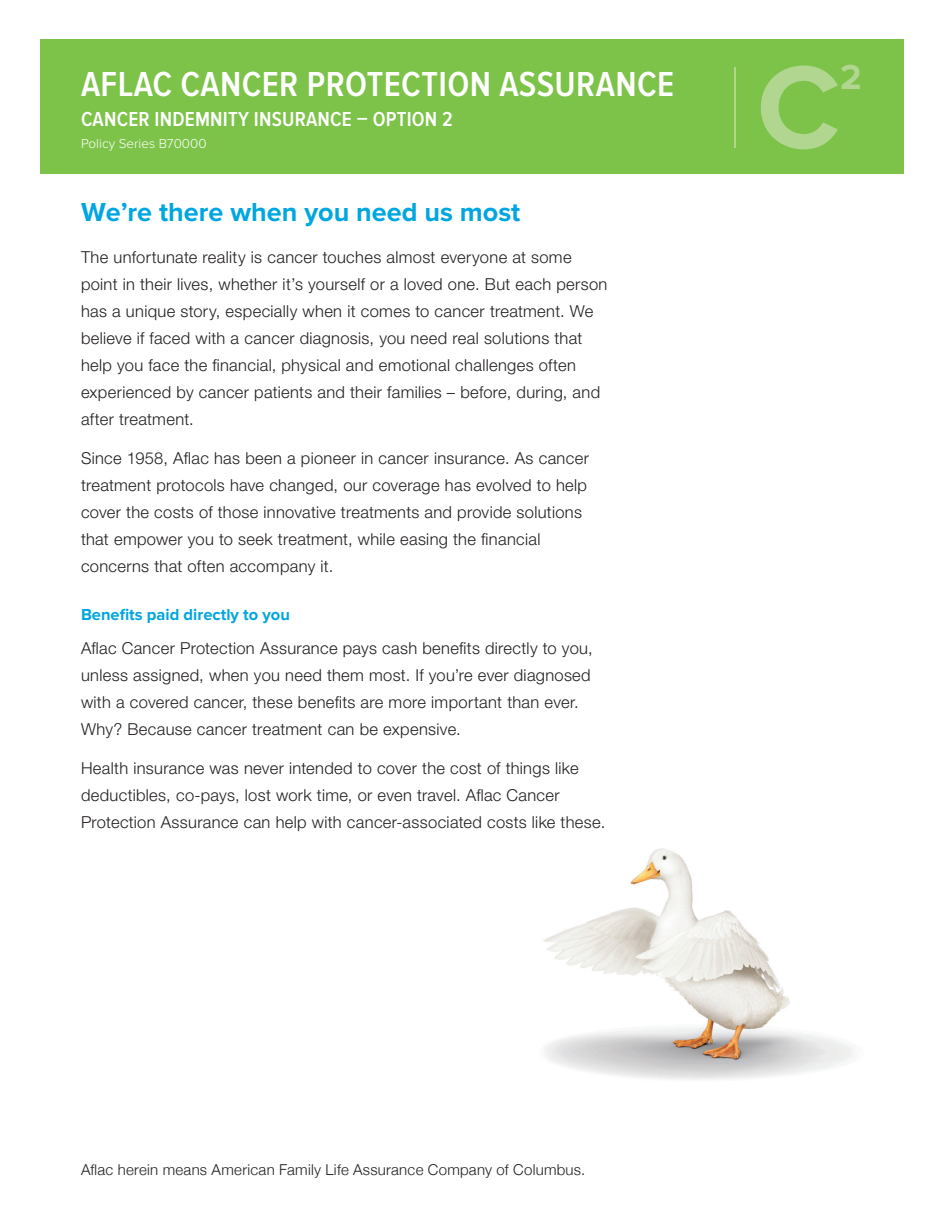
<style>
.page{position:relative;width:945px;height:1215px;background:#fff}
.page>*{position:absolute;margin:0;border:0;box-sizing:border-box;transform-origin:0 0}
.t1{font:700 121.5px "Proxima Nova";color:#b0d68f}
.t2{font:600 36px "Proxima Nova Cond";letter-spacing:.01em;color:#fff}
.t3{font:700 36px "Proxima Nova";color:#b0d68f}
.t4{font:700 27px "Proxima Nova";color:#00a6e0}
.t5{font:600 21px "Proxima Nova Cond";letter-spacing:.01em;color:#fff}
.t6{font:300 16.5px/27px "Helvetica Neue CELT";letter-spacing:.02em;color:#231f20}
.t7{font:700 16.5px "Proxima Nova";color:#00a6e0}
.t8{font:300 15px "Helvetica Neue";letter-spacing:.02em;color:#231f20}
.t9{font:300 13.5px "Proxima Nova";color:#fff}
</style>
<div class="page">
<img style="left:543px;top:848px;width:311px;height:232px">
<div style="left:40px;top:39px;width:864px;height:135px;background:#7dc34a"></div>
<hr style="left:734px;top:68px;width:2px;height:80px;background:#b0d68f">
<h2 class="t2" style="left:81px;top:64px;width:595px">AFLAC CANCER PROTECTION ASSURANCE</h2>
<p class="t5" style="left:81px;top:107px;width:373px">CANCER INDEMNITY INSURANCE – OPTION 2</p>
<p class="t9" style="left:81px;top:136px;width:127px">Policy Series B70000</p>
<h3 class="t4" style="left:81px;top:197px;width:441px">We’re there when you need us most</h3>
<p class="t6" style="left:81px;top:244px;width:528px">The unfortunate reality is cancer touches almost everyone at some point in their lives, whether it’s yourself or a loved one. But each person has a unique story, especially when it comes to cancer treatment. We believe if faced with a cancer diagnosis, you need real solutions that help you face the financial, physical and emotional challenges often experienced by cancer patients and their families – before, during, and after treatment.</p>
<p class="t6" style="left:81px;top:445px;width:509px">Since 1958, Aflac has been a pioneer in cancer insurance. As cancer treatment protocols have changed, our coverage has evolved to help cover the costs of those innovative treatments and provide solutions that empower you to seek treatment, while easing the financial concerns that often accompany it.</p>
<p class="t7" style="left:81px;top:605px;width:210px">Benefits paid directly to you</p>
<p class="t6" style="left:81px;top:635px;width:513px">Aflac Cancer Protection Assurance pays cash benefits directly to you, unless assigned, when you need them most. If you’re ever diagnosed with a covered cancer, these benefits are more important than ever.<br>Why? Because cancer treatment can be expensive.</p>
<p class="t6" style="left:81px;top:755px;width:526px">Health insurance was never intended to cover the cost of things like deductibles, co-pays, lost work time, or even travel. Aflac Cancer<br>Protection Assurance can help with cancer-associated costs like these.</p>
<h1 class="t1" style="left:757px;top:37px;width:85px">C</h1>
<h2 class="t3" style="left:840px;top:57px;width:23px">2</h2>
<p class="t8" style="left:81px;top:1157px;width:506px">Aflac herein means American Family Life Assurance Company of Columbus.</p>
</div>
